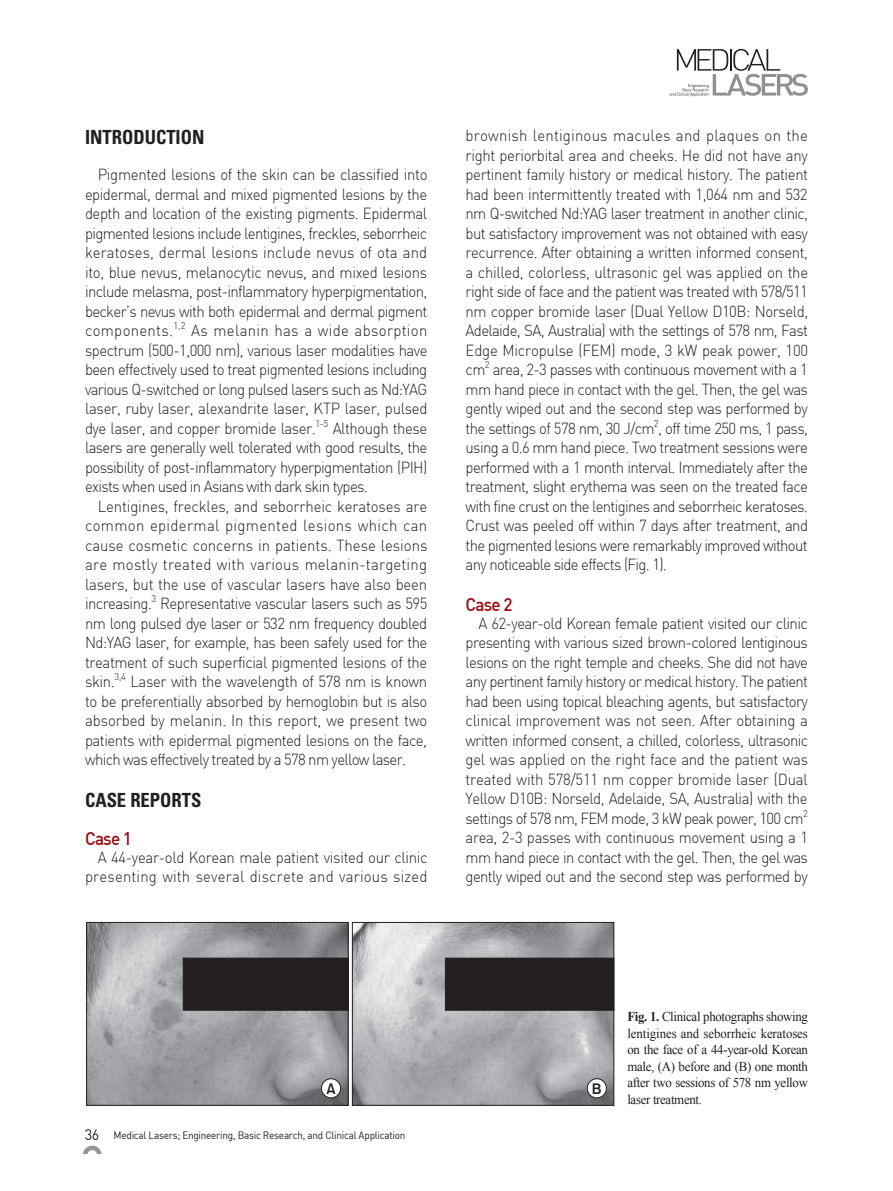
<style>
.page{position:relative;width:893px;height:1191px;background:#fff}
.page>*{position:absolute;margin:0;border:0;box-sizing:border-box;transform-origin:0 0}
.t1{font:700 condensed 19.5px "Univers LT Std";color:#231f20;scale:.95 1}
.t2{font:18px "Dinmed";letter-spacing:-.045em;color:#9d070d;scale:.95 1}
.t3{font:15.75px/19.5px "Dinlig";letter-spacing:-.045em;color:#231f20;text-align:justify;scale:.95 1}
.t4{font:15.75px/19.5px "Dinlig";letter-spacing:.01em;color:#231f20;text-align:right;scale:.95 1}
.t5{font:15px "Gothic 725 BT Bold A";color:#231f20}
.t6{font:13.5px/16.5px "Times New Roman";letter-spacing:-.025em;color:#231f20;text-align:justify;scale:.95 1}
.t7{font:10.5px "Dinreg";letter-spacing:-.025em;color:#231f20;scale:.95 1}
.s1{font-size:15px}
.s2{font-weight:700}
</style>
<div class="page">
<div style="left:83px;top:1145px;width:19px;height:19px;border:4px solid #939598;border-radius:50%"></div>
<div style="left:77px;top:1154px;width:31px;height:15px;background:#fff"></div>
<svg style="left:670px;top:49px;width:138px;height:48px"></svg>
<svg style="left:86px;top:922px;width:528px;height:183px;background:#a6a7aa"></svg>
<div style="left:183px;top:957px;width:165px;height:53px;background:#231f20;border:1px solid #231f20"></div>
<div style="left:445px;top:957px;width:169px;height:53px;background:#231f20;border:1px solid #231f20"></div>
<div style="left:321px;top:1078px;width:20px;height:19px;background:#fff;border-radius:50%"></div>
<div style="left:321px;top:1078px;width:20px;height:20px;border:1px solid #231f20;border-radius:50%"></div>
<div style="left:587px;top:1078px;width:19px;height:19px;background:#fff;border-radius:50%"></div>
<div style="left:587px;top:1078px;width:20px;height:20px;border:1px solid #231f20;border-radius:50%"></div>
<p class="t1" style="left:85px;top:125px;width:127px">INTRODUCTION</p>
<p class="t3" style="left:85px;top:164px;width:362px;text-indent:13px">Pigmented lesions of the skin can be classified into epidermal, dermal and mixed pigmented lesions by the depth and location of the existing pigments. Epidermal pigmented lesions include lentigines, freckles, seborrheic keratoses, dermal lesions include nevus of ota and ito, blue nevus, melanocytic nevus, and mixed lesions include melasma, post-inflammatory hyperpigmentation, becker’s nevus with both epidermal and dermal pigment components.<sup>1,2</sup> As melanin has a wide absorption spectrum (500-1,000 nm), various laser modalities have been effectively used to treat pigmented lesions including various Q-switched or long pulsed lasers such as Nd:YAG laser, ruby laser, alexandrite laser, KTP laser, pulsed dye laser, and copper bromide laser.<sup>1-5</sup> Although these lasers are generally well tolerated with good results, the possibility of post-inflammatory hyperpigmentation (PIH) exists when used in Asians with dark skin types.</p>
<p class="t3" style="left:85px;top:496px;width:362px;text-indent:13px">Lentigines, freckles, and seborrheic keratoses are common epidermal pigmented lesions which can cause cosmetic concerns in patients. These lesions are mostly treated with various melanin-targeting lasers, but the use of vascular lasers have also been increasing.<sup>3</sup> Representative vascular lasers such as 595 nm long pulsed dye laser or 532 nm frequency doubled Nd:YAG laser, for example, has been safely used for the treatment of such superficial pigmented lesions of the skin.<sup>3,4</sup> Laser with the wavelength of 578 nm is known to be preferentially absorbed by hemoglobin but is also absorbed by melanin. In this report, we present two patients with epidermal pigmented lesions on the face, which was effectively treated by a 578 nm yellow laser.</p>
<p class="t1" style="left:85px;top:788px;width:113px">CASE REPORTS</p>
<p class="t2" style="left:85px;top:827px;width:51px">Case 1</p>
<p class="t4" style="left:85px;top:847px;width:362px">A 44-year-old Korean male patient visited our clinic presenting with several discrete and various sized</p>
<p class="t3" style="left:466px;top:125px;width:362px">brownish lentiginous macules and plaques on the right periorbital area and cheeks. He did not have any pertinent family history or medical history. The patient had been intermittently treated with 1,064 nm and 532 nm Q-switched Nd:YAG laser treatment in another clinic, but satisfactory improvement was not obtained with easy recurrence. After obtaining a written informed consent, a chilled, colorless, ultrasonic gel was applied on the right side of face and the patient was treated with 578/511 nm copper bromide laser (Dual Yellow D10B: Norseld, Adelaide, SA, Australia) with the settings of 578 nm, Fast Edge Micropulse (FEM) mode, 3 kW peak power, 100 cm<sup>2</sup> area, 2-3 passes with continuous movement with a 1 mm hand piece in contact with the gel. Then, the gel was gently wiped out and the second step was performed by the settings of 578 nm, 30 J/cm<sup>2</sup>, off time 250 ms, 1 pass, using a 0.6 mm hand piece. Two treatment sessions were performed with a 1 month interval. Immediately after the treatment, slight erythema was seen on the treated face with fine crust on the lentigines and seborrheic keratoses.<br>Crust was peeled off within 7 days after treatment, and the pigmented lesions were remarkably improved without any noticeable side effects (Fig. 1).</p>
<p class="t2" style="left:466px;top:593px;width:51px">Case 2</p>
<p class="t3" style="left:466px;top:613px;width:362px;text-indent:13px">A 62-year-old Korean female patient visited our clinic presenting with various sized brown-colored lentiginous lesions on the right temple and cheeks. She did not have any pertinent family history or medical history. The patient had been using topical bleaching agents, but satisfactory clinical improvement was not seen. After obtaining a written informed consent, a chilled, colorless, ultrasonic gel was applied on the right face and the patient was treated with 578/511 nm copper bromide laser (Dual Yellow D10B: Norseld, Adelaide, SA, Australia) with the settings of 578 nm, FEM mode, 3 kW peak power, 100 cm<sup>2 </sup>area, 2-3 passes with continuous movement using a 1 mm hand piece in contact with the gel. Then, the gel was gently wiped out and the second step was performed by</p>
<p class="t5" style="left:327px;top:1079px;width:11px">A</p>
<p class="t5" style="left:592px;top:1079px;width:11px">B</p>
<p class="t7" style="left:85px;top:1128px;width:339px"><span class="s1">36</span> Medical Lasers; Engineering, Basic Research, and Clinical Application</p>
<p class="t6" style="left:627px;top:1008px;width:192px"><span class="s2">Fig. 1.</span> Clinical photographs showing lentigines and seborrheic keratoses on the face of a 44-year-old Korean male, (A) before and (B) one month after two sessions of 578 nm yellow laser treatment.</p>
</div>
